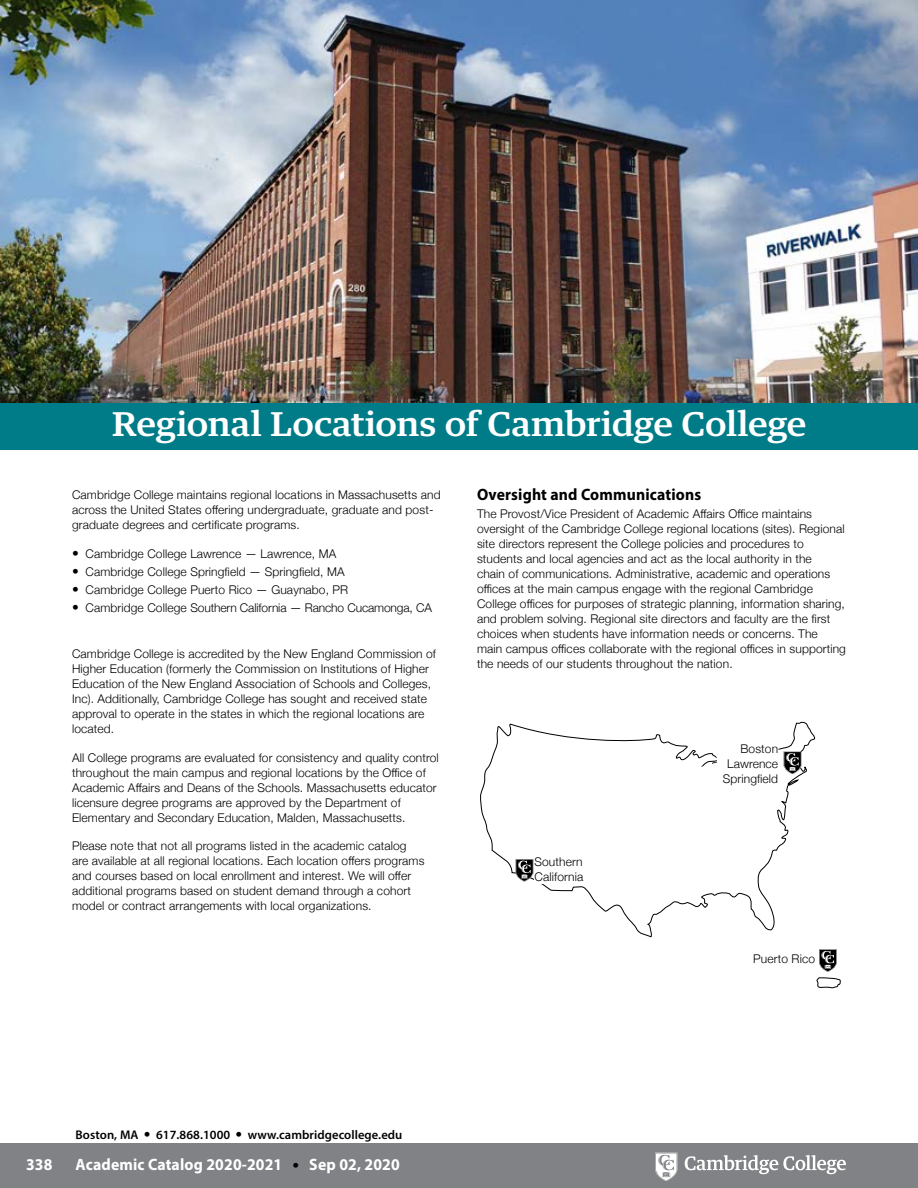
<style>
.page{position:relative;width:918px;height:1188px;background:#fff}
.page>*{position:absolute;margin:0;border:0;box-sizing:border-box;transform-origin:0 0}
.section_HEAD{font:500 33px "Guardian Text Egyp";letter-spacing:-.01em;color:#fff;scale:1.1 1}
.t1{font:700 16.5px "Myriad Pro";letter-spacing:.01em;color:#fff;scale:.95 1}
.t2{font:700 16.5px "Myriad Pro";letter-spacing:.01em;color:#000;scale:.95 1}
.txt-2{font:600 12.6px "Myriad Pro";letter-spacing:.005em;color:#000}
.txt-9{font:300 12px/15px "Helvetica Neue";letter-spacing:.01em;color:#000}
.bul-2{font:300 12px "Helvetica Neue";letter-spacing:.01em;color:#000}
.bul-9{font:300 12px "Helvetica Neue";letter-spacing:-.01em;color:#000}
.txt-0{font:300 12px/15px "Helvetica Neue";letter-spacing:.01em;color:#000}
.s1{font-size:13.5px}
.s2{font-family:"Helvetica Neue";font-weight:300;font-size:13.5px}
.s3{font-family:"Helvetica Neue";font-weight:300;font-size:13.5px;color:#000}
</style>
<div class="page">
<div style="left:0;top:1143px;width:918px;height:45px;background:#808285"></div>
<svg style="left:655px;top:1153px;width:191px;height:28px"></svg>
<svg style="left:480px;top:722px;width:335px;height:216px"></svg>
<svg style="left:784px;top:751px;width:18px;height:23px"></svg>
<svg style="left:669px;top:735px;width:109px;height:69px"></svg>
<svg style="left:816px;top:949px;width:25px;height:40px"></svg>
<div style="left:535px;top:852px;width:64px;height:32px;background:#fff"></div>
<svg style="left:516px;top:859px;width:17px;height:23px"></svg>
<div style="left:0;top:396px;width:918px;height:54px;background:#007c88"></div>
<img style="left:0;top:0;width:918px;height:403px">
<p class="section_HEAD" style="left:112px;top:397px;width:633px">Regional Locations of Cambridge College</p>
<p class="txt-9" style="left:72px;top:487px;width:370px">Cambridge College maintains regional locations in Massachusetts and across the United States offering undergraduate, graduate and post&shy;graduate degrees and certificate programs.</p>
<p class="bul-2" style="left:72px;top:544px;width:266px"><span class="s1">•</span> Cambridge College Lawrence — Lawrence, MA</p>
<p class="bul-2" style="left:72px;top:562px;width:274px"><span class="s1">•</span> Cambridge College Springfield — Springfield, MA</p>
<p class="bul-2" style="left:72px;top:580px;width:278px"><span class="s1">•</span> Cambridge College Puerto Rico — Guaynabo, PR</p>
<p class="bul-9" style="left:72px;top:598px;width:361px"><span class="s1">•</span> Cambridge College Southern California — Rancho Cucamonga, CA</p>
<p class="txt-9" style="left:72px;top:646px;width:366px">Cambridge College is accredited by the New England Commission of Higher Education (formerly the Commission on Institutions of Higher Education of the New England Association of Schools and Colleges, Inc). Additionally, Cambridge College has sought and received state approval to operate in the states in which the regional locations are located.</p>
<p class="txt-9" style="left:72px;top:749px;width:368px">All College programs are evaluated for consistency and quality control throughout the main campus and regional locations by the Office of Academic Affairs and Deans of the Schools. Massachusetts educator licensure degree programs are approved by the Department of Elementary and Secondary Education, Malden, Massachusetts.</p>
<p class="txt-9" style="left:72px;top:838px;width:354px">Please note that not all programs listed in the academic catalog are available at all regional locations. Each location offers programs and courses based on local enrollment and interest. We will offer additional programs based on student demand through a cohort model or contract arrangements with local organizations.</p>
<p class="t2" style="left:477px;top:484px;width:237px">Oversight and Communications</p>
<p class="txt-9" style="left:477px;top:506px;width:371px">The Provost/Vice President of Academic Affairs Office maintains oversight of the Cambridge College regional locations (sites). Regional site directors represent the College policies and procedures to students and local agencies and act as the local authority in the<br>chain of communications. Administrative, academic and operations offices at the main campus engage with the regional Cambridge College offices for purposes of strategic planning, information sharing, and problem solving. Regional site directors and faculty are the first choices when students have information needs or concerns. The main campus offices collaborate with the regional offices in supporting the needs of our students throughout the nation.</p>
<p class="txt-0" style="left:535px;top:853px;width:50px">Southern<br>California</p>
<p class="txt-0" style="left:740px;top:740px;width:39px">Boston</p>
<p class="txt-0" style="left:727px;top:755px;width:53px">Lawrence</p>
<p class="txt-0" style="left:723px;top:770px;width:57px">Springfield</p>
<p class="txt-0" style="left:753px;top:950px;width:63px">Puerto Rico</p>
<p class="txt-2" style="left:76px;top:1127px;width:328px">Boston, MA <span class="s2">•</span> 617.868.1000 <span class="s2">•</span> www.cambridgecollege.edu</p>
<p class="t1" style="left:26px;top:1154px;width:29px">338</p>
<p class="t1" style="left:76px;top:1154px;width:343px">Academic Catalog 2020-2021 <span class="s3">•</span> Sep 02, 2020</p>
</div>
